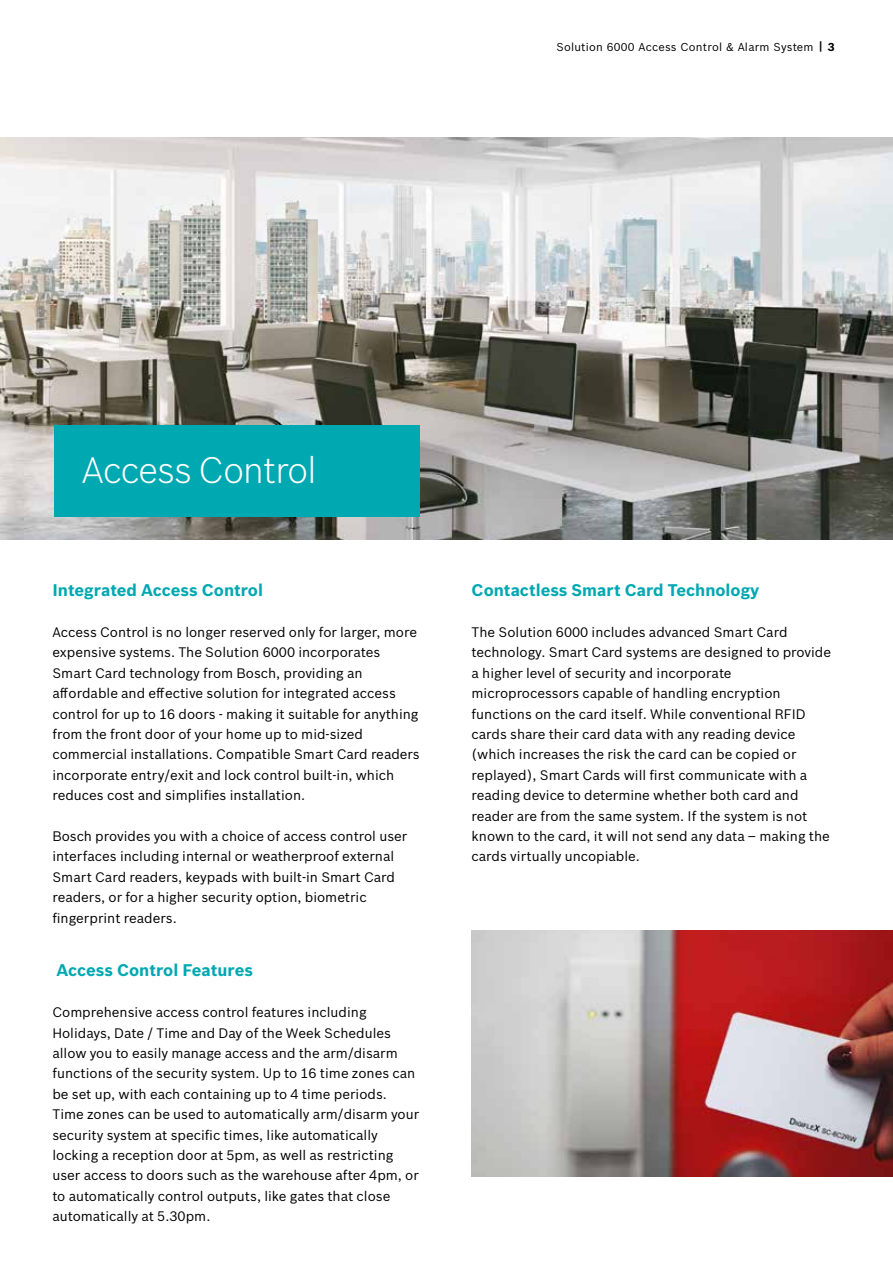
<style>
.page{position:relative;width:893px;height:1263px;background:#fff}
.page>*{position:absolute;margin:0;border:0;box-sizing:border-box;transform-origin:0 0}
.t1{font:300 36px "Bosch Sans";letter-spacing:-.02em;color:#fff}
.t2{font:700 16.5px "Bosch Sans";color:#00a8b1}
.t3{font:13.5px/20.4px "Bosch Sans";color:#000}
.t4{font:11.25px "Bosch Sans";letter-spacing:.02em;color:#000}
.s1{font-weight:700}
</style>
<div class="page">
<img style="left:0;top:137px;width:893px;height:402px">
<img style="left:472px;top:930px;width:421px;height:247px">
<div style="left:54px;top:425px;width:366px;height:92px;background:#00a8b1"></div>
<p class="t4" style="left:556px;top:38px;width:280px">Solution 6000 Access Control &amp; Alarm System <span class="s1">| 3</span></p>
<h1 class="t1" style="left:82px;top:444px;width:236px">Access Control</h1>
<p class="t2" style="left:52px;top:578px;width:212px">Integrated Access Control</p>
<p class="t3" style="left:52px;top:621px;width:369px">Access Control is no longer reserved only for larger, more expensive systems. The Solution 6000 incorporates Smart Card technology from Bosch, providing an affordable and effective solution for integrated access control for up to 16 doors - making it suitable for anything from the front door of your home up to mid-sized commercial installations. Compatible Smart Card readers incorporate entry/exit and lock control built-in, which reduces cost and simplifies installation.</p>
<p class="t3" style="left:52px;top:825px;width:356px">Bosch provides you with a choice of access control user interfaces including internal or weatherproof external Smart Card readers, keypads with built-in Smart Card readers, or for a higher security option, biometric fingerprint readers.</p>
<p class="t2" style="left:56px;top:958px;width:198px">Access Control Features</p>
<p class="t3" style="left:52px;top:1001px;width:368px">Comprehensive access control features including Holidays, Date / Time and Day of the Week Schedules allow you to easily manage access and the arm/disarm functions of the security system. Up to 16 time zones can be set up, with each containing up to 4 time periods.<br>Time zones can be used to automatically arm/disarm your security system at specific times, like automatically locking a reception door at 5pm, as well as restricting user access to doors such as the warehouse after 4pm, or to automatically control outputs, like gates that close automatically at 5.30pm.</p>
<p class="t2" style="left:472px;top:578px;width:289px">Contactless Smart Card Technology</p>
<p class="t3" style="left:472px;top:621px;width:361px">The Solution 6000 includes advanced Smart Card technology. Smart Card systems are designed to provide a higher level of security and incorporate microprocessors capable of handling encryption functions on the card itself. While conventional RFID cards share their card data with any reading device (which increases the risk the card can be copied or replayed), Smart Cards will first communicate with a reading device to determine whether both card and reader are from the same system. If the system is not known to the card, it will not send any data – making the cards virtually uncopiable.</p>
</div>
